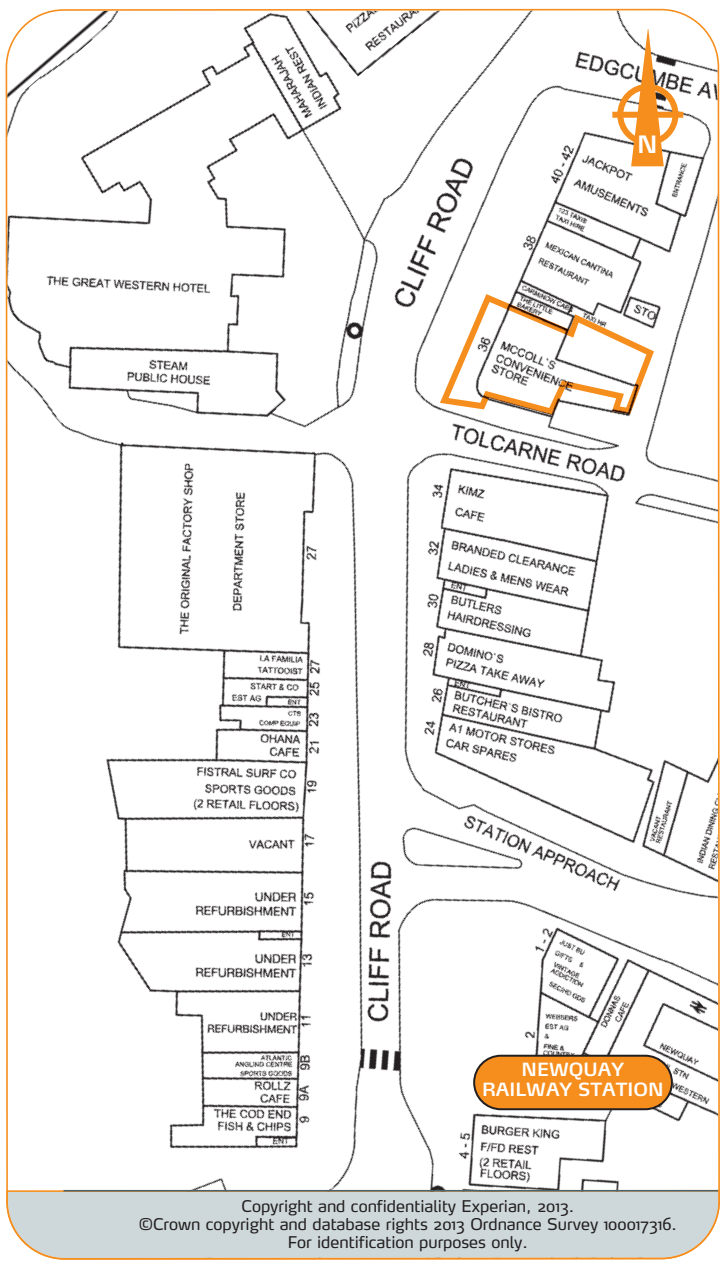
<style>
.page{position:relative;width:727px;height:1274px;background:#fff}
.page>*{position:absolute;margin:0;border:0;box-sizing:border-box;transform-origin:0 0}
.t1{font:600 23.6px "Max";color:#fff}
.t2{font:600 18px/20px "Max";color:#fff;text-align:center}
.t3{font:16px/18px "Max";color:#231f20;text-align:center}
</style>
<div class="page">
<img style="left:7px;top:10px;width:711px;height:1248px;border-radius:57px">
<img style="left:440px;top:294px;width:214px;height:121px">
<svg style="left:8px;top:1191px;width:710px;height:9px;background:#c8cecb"></svg>
<svg style="left:6px;top:1200px;width:714px;height:59px;background:#d0d7d6"></svg>
<hr style="left:64px;top:1189px;width:654px;height:2px;background:#4c636b">
<div style="left:612px;top:112px;width:71px;height:6px;background:#f68e1e"></div>
<svg style="left:617px;top:29px;width:61px;height:137px"></svg>
<div style="left:474px;top:1055px;width:198px;height:54px;background:#f68e1e;border-radius:27px"></div>
<div style="left:473px;top:1054px;width:200px;height:56px;border:4px solid #231f20;border-radius:28px"></div>
<h1 class="t1" style="left:637px;top:136px;width:22px">N</h1>
<p class="t2" style="left:482px;top:1060px;width:183px">NEWQUAY<br>RAILWAY STATION</p>
<p class="t3" style="left:139px;top:1198px;width:540px">Copyright and confidentiality Experian, 2013.<br>©Crown copyright and database rights 2013 Ordnance Survey 100017316.<br>For identification purposes only.</p>
</div>
